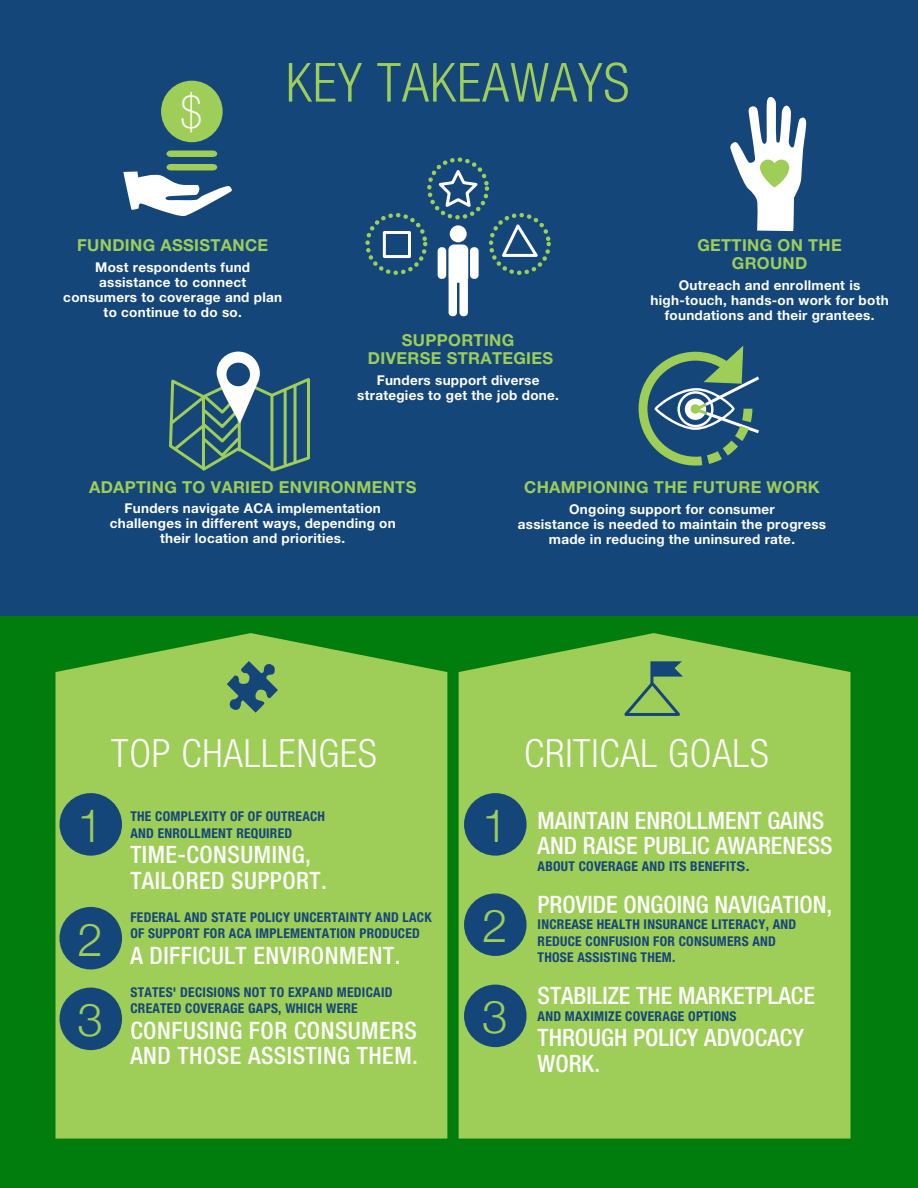
<style>
.page{position:relative;width:918px;height:1188px;background:#007d0c}
.page>*{position:absolute;margin:0;border:0;box-sizing:border-box;transform-origin:0 0}
.t1{font:300 condensed 54px "Helvetica Neue LT Std";letter-spacing:.02em;color:#9ecd58}
.t2{font:100 condensed 46.35px "Helvetica Neue LT Std";color:#fff}
.t3{font:300 45.75px/80.7px "Helvetica Neue";color:#9ecd58}
.t4{font:300 condensed 39px "Helvetica Neue LT Std";letter-spacing:.02em;color:#fff}
.t5{font:500 condensed 24px/25.5px "Helvetica Neue LT Std";color:#fff}
.t6{font:500 condensed 24px/25.5px "Helvetica Neue LT Std";letter-spacing:.02em;color:#fff}
.t7{font:700 16.5px/18px "Helvetica Neue LT Std";letter-spacing:.02em;color:#9ecd58;text-align:center}
.t8{font:700 13.5px/15px "Helvetica Neue LT Std";letter-spacing:.02em;color:#fff;text-align:center}
.t9{font:700 condensed 13.5px/16.5px "Helvetica Neue LT Std";letter-spacing:.02em;color:#15467a}
.s1{font-stretch:normal}
</style>
<div class="page">
<div style="left:0;top:0;width:917px;height:615px;background:#15467a"></div>
<div style="left:56px;top:633px;width:391px;height:506px;background:#9ecd58"></div>
<div style="left:459px;top:633px;width:391px;height:506px;background:#9ecd58"></div>
<div style="left:60px;top:793px;width:62px;height:63px;background:#15467a;border-radius:50%"></div>
<div style="left:60px;top:907px;width:62px;height:62px;background:#15467a;border-radius:50%"></div>
<div style="left:60px;top:988px;width:62px;height:62px;background:#15467a;border-radius:50%"></div>
<div style="left:464px;top:793px;width:63px;height:63px;background:#15467a;border-radius:50%"></div>
<div style="left:464px;top:893px;width:63px;height:63px;background:#15467a;border-radius:50%"></div>
<div style="left:464px;top:985px;width:63px;height:62px;background:#15467a;border-radius:50%"></div>
<div style="left:450px;top:225px;width:17px;height:17px;background:#fff;border-radius:50%"></div>
<svg style="left:448px;top:245px;width:20px;height:71px"></svg>
<div style="left:470px;top:247px;width:9px;height:32px;background:#fff;border-radius:4px"></div>
<div style="left:438px;top:247px;width:8px;height:32px;background:#fff;border-radius:4px"></div>
<div style="left:427px;top:157px;width:62px;height:63px;border:4px dashed #9ecd58;border-radius:50%"></div>
<svg style="left:434px;top:167px;width:48px;height:44px"></svg>
<div style="left:489px;top:213px;width:62px;height:62px;border:4px dashed #9ecd58;border-radius:50%"></div>
<svg style="left:499px;top:220px;width:43px;height:37px"></svg>
<div style="left:365px;top:213px;width:62px;height:62px;border:4px dashed #9ecd58;border-radius:50%"></div>
<div style="left:383px;top:231px;width:28px;height:27px;border:3px solid #fff"></div>
<svg style="left:730px;top:97px;width:77px;height:134px"></svg>
<svg style="left:169px;top:352px;width:141px;height:120px"></svg>
<div style="left:226px;top:363px;width:24px;height:23px;background:#15467a;border-radius:50%"></div>
<svg style="left:639px;top:346px;width:120px;height:120px"></svg>
<svg style="left:227px;top:661px;width:51px;height:52px"></svg>
<svg style="left:624px;top:661px;width:59px;height:55px"></svg>
<div style="left:161px;top:81px;width:62px;height:61px;background:#9ecd58;border-radius:50%"></div>
<svg style="left:166px;top:151px;width:51px;height:6px"></svg>
<svg style="left:123px;top:164px;width:109px;height:52px"></svg>
<h2 class="t2" style="left:180px;top:85px;width:24px">$</h2>
<h1 class="t1" style="left:286px;top:52px;width:345px">KEY TAKEAWAYS</h1>
<p class="t7" style="left:77px;top:236px;width:193px">FUNDING ASSISTANCE</p>
<p class="t8" style="left:63px;top:260px;width:220px">Most respondents fund assistance to connect consumers to coverage and plan to continue to do so.</p>
<p class="t7" style="left:368px;top:330px;width:187px">SUPPORTING<br>DIVERSE STRATEGIES</p>
<p class="t8" style="left:357px;top:372px;width:203px">Funders support diverse strategies to get the job done.</p>
<p class="t7" style="left:697px;top:236px;width:146px">GETTING ON THE<br>GROUND</p>
<p class="t8" style="left:651px;top:278px;width:240px">Outreach and enrollment is high-touch, hands-on work for both foundations and their grantees.</p>
<p class="t7" style="left:89px;top:478px;width:329px">ADAPTING TO VARIED ENVIRONMENTS</p>
<p class="t8" style="left:110px;top:500px;width:288px">Funders navigate ACA implementation challenges in different ways, depending on their location and priorities.</p>
<p class="t7" style="left:524px;top:478px;width:297px">CHAMPIONING THE FUTURE WORK</p>
<p class="t8" style="left:518px;top:502px;width:310px">Ongoing support for consumer<br>assistance is needed to maintain the progress made in reducing the uninsured rate.</p>
<h3 class="t4" style="left:111px;top:731px;width:267px">TOP CHALLENGES</h3>
<h3 class="t3" style="left:77px;top:782px;width:27px">1</h3>
<h3 class="t3" style="left:77px;top:896px;width:27px">2<br>3</h3>
<p class="t9" style="left:130px;top:808px;width:196px">THE COMPLEXITY OF OF OUTREACH<br>AND ENROLLMENT REQUIRED</p>
<h3 class="t6" style="left:130px;top:842px;width:198px">TIME-CONSUMING,<br>TAILORED SUPPORT.</h3>
<p class="t9" style="left:130px;top:909px;width:303px">FEDERAL AND STATE POLICY UNCERTAINTY AND LACK<br>OF SUPPORT FOR ACA IMPLEMENTATION PRODUCED</p>
<h3 class="t6" style="left:130px;top:942px;width:272px">A DIFFICULT ENVIRONMENT.</h3>
<p class="t9" style="left:130px;top:984px;width:264px">STATES' DECISIONS NOT TO EXPAND MEDICAID<br>CREATED COVERAGE GAPS, WHICH WERE</p>
<h3 class="t6" style="left:130px;top:1017px;width:289px">CONFUSING FOR CONSUMERS<br>AND THOSE ASSISTING THEM.</h3>
<h3 class="t3" style="left:482px;top:772px;width:27px;line-height:100.4px">1<br>2</h3>
<h3 class="t3" style="left:482px;top:973px;width:27px">3</h3>
<h3 class="t4" style="left:524px;top:731px;width:246px">CRITICAL GOALS</h3>
<h3 class="t5" style="left:538px;top:807px;width:297px">MAINTAIN ENROLLMENT GAINS<br>AND RAISE PUBLIC AWARENESS</h3>
<p class="t9" style="left:538px;top:858px;width:213px">ABOUT COVERAGE AND ITS BENEFIT<span class="s1">S.</span></p>
<h3 class="t5" style="left:538px;top:891px;width:296px">PROVIDE ONGOING NAVIGATION,</h3>
<p class="t9" style="left:538px;top:916px;width:260px">INCREASE HEALTH INSURANCE LITERACY, AND<br>REDUCE CONFUSION FOR CONSUMERS AND<br>THOSE ASSISTING THEM.</p>
<h3 class="t5" style="left:538px;top:983px;width:279px">STABILIZE THE MARKETPLACE</h3>
<p class="t9" style="left:538px;top:1008px;width:200px">AND MAXIMIZE COVERAGE OPTIONS</p>
<h3 class="t5" style="left:538px;top:1025px;width:268px">THROUGH POLICY ADVOCACY<br>WORK.</h3>
</div>
